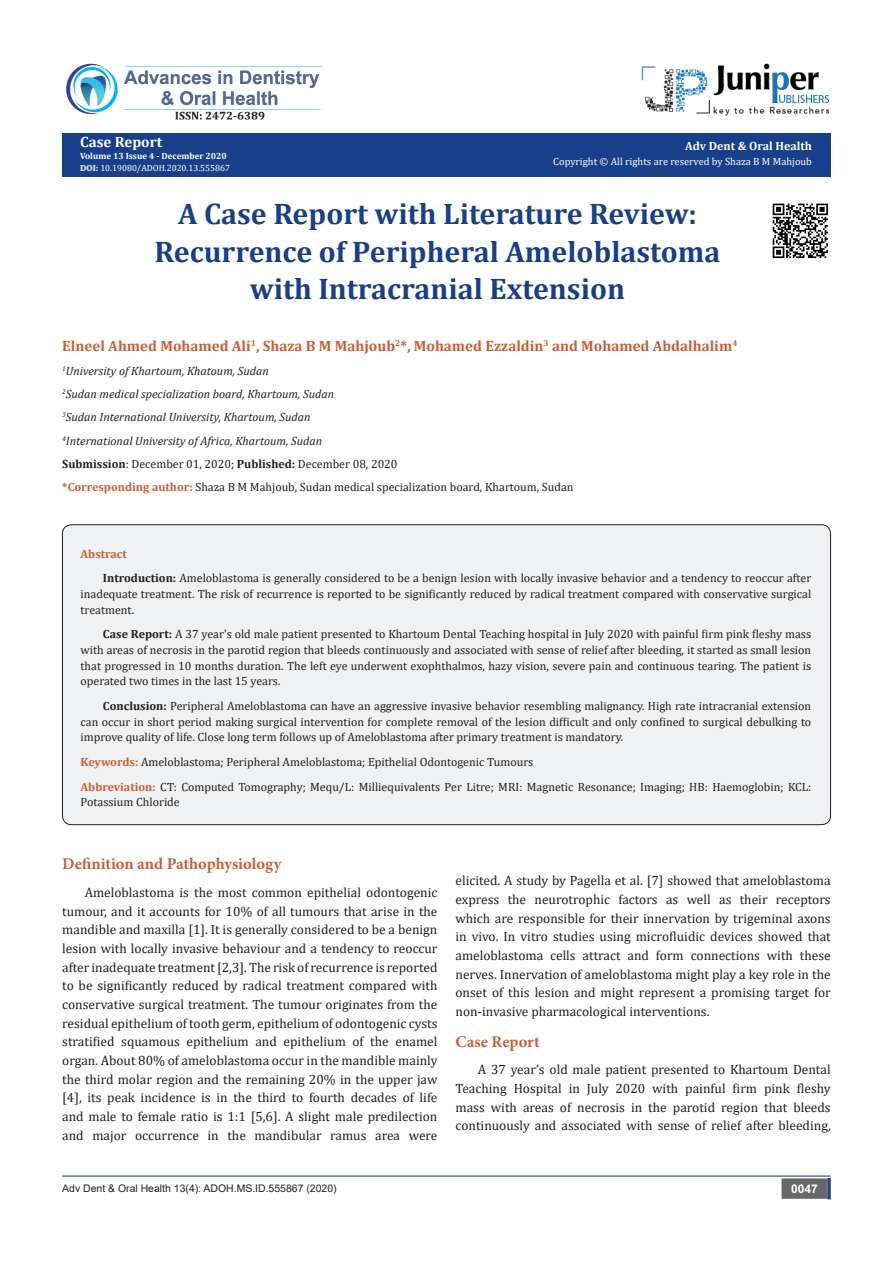
<style>
.page{position:relative;width:893px;height:1263px;background:#fff}
.page>*{position:absolute;margin:0;border:0;box-sizing:border-box;transform-origin:0 0}
.t1{font:700 29.85px/37.3px "Cambria";color:#183f89;text-align:center}
.t2{font:700 16.5px "Minion Pro";color:#ca5f37}
.t3{font:700 15px "Cambria";color:#ca5f37}
.t4{font:700 15px "Cambria";color:#fffefc}
.t5{font:13.5px/18.8px "Cambria";color:#231f20;text-align:justify}
.t6{font:12px/15.8px "Cambria";color:#231f20;text-align:justify}
.t7{font:italic 12px "Cambria";color:#231f20}
.t8{font:700 12px "Cambria";color:#fffefc}
.t9{font:700 12px "Cambria";color:#ca5f37}
.t10{font:700 12px "Arial";color:#fff}
.t11{font:10.5px "Arial";color:#231f20}
.t12{font:10.5px "Cambria";color:#fffefc}
.t13{font:9px "Cambria";color:#fff}
.t14{font:700 9px "Cambria";color:#fffefc}
.s1{font-weight:700;color:#fffefc}
.s2{font-weight:700}
.s3{font-weight:700;color:#ca5f37}
</style>
<div class="page">
<div style="left:62px;top:133px;width:769px;height:43px;background:#183f89"></div>
<hr style="left:62px;top:1175px;width:769px;height:1px;background:#253f8e">
<div style="left:782px;top:1179px;width:45px;height:19px;background:#68676a"></div>
<div style="left:781px;top:1178px;width:46px;height:21px;border:2px solid #68676a"></div>
<svg style="left:827px;top:1178px;width:4px;height:21px"></svg>
<img style="left:66px;top:63px;width:256px;height:57px">
<img style="left:641px;top:63px;width:189px;height:53px">
<div style="left:62px;top:525px;width:768px;height:300px;background:#f0f1f2;border-radius:9px"></div>
<img style="left:772px;top:203px;width:56px;height:56px">
<p class="t4" style="left:80px;top:131px;width:83px">Case Report</p>
<p class="t14" style="left:80px;top:149px;width:148px">Volume 13 Issue 4 - December 2020</p>
<p class="t13" style="left:80px;top:163px;width:151px"><span class="s1">D</span><span class="s2">OI:</span> 10.19080/ADOH.2020.13.555867</p>
<p class="t8" style="left:685px;top:137px;width:128px">Adv Dent &amp; Oral Health</p>
<p class="t12" style="left:553px;top:156px;width:260px">Copyright © All rights are reserved by Shaza B M Mahjoub</p>
<p class="t1" style="left:155px;top:194px;width:567px">A Case Report with Literature Review:<br>Recurrence of Peripheral Ameloblastoma with Intracranial Extension</p>
<p class="t3" style="left:62px;top:336px;width:677px">Elneel Ahmed Mohamed Ali<sup>1</sup>, Shaza B M Mahjoub<sup>2</sup>*, Mohamed Ezzaldin<sup>3</sup> and Mohamed Abdalhalim<sup>4</sup></p>
<p class="t7" style="left:62px;top:362px;width:208px"><sup>1</sup>University of Khartoum, Khatoum, Sudan</p>
<p class="t7" style="left:62px;top:385px;width:273px"><sup>2</sup>Sudan medical specialization board, Khartoum, Sudan</p>
<p class="t7" style="left:62px;top:409px;width:250px"><sup>3</sup>Sudan International University, Khartoum, Sudan</p>
<p class="t7" style="left:62px;top:432px;width:261px"><sup>4</sup>International University of Africa, Khartoum, Sudan</p>
<p class="t6" style="left:62px;top:456px;width:337px"><span class="s2">Submission</span>: December 01, 2020; <span class="s2">Published:</span> December 08, 2020</p>
<p class="t6" style="left:62px;top:479px;width:513px"><span class="s3">*Corresponding author:</span> Shaza B M Mahjoub, Sudan medical specialization board, Khartoum, Sudan</p>
<p class="t9" style="left:81px;top:545px;width:48px">Abstract</p>
<p class="t6" style="left:81px;top:570px;width:732px;text-indent:22px"><span class="s2">Introduction:</span> Ameloblastoma is generally considered to be a benign lesion with locally invasive behavior and a tendency to reoccur after inadequate treatment. The risk of recurrence is reported to be significantly reduced by radical treatment compared with conservative surgical treatment.</p>
<p class="t6" style="left:81px;top:626px;width:732px;text-indent:22px"><span class="s2">Case Report:</span> A 37 year’s old male patient presented to Khartoum Dental Teaching hospital in July 2020 with painful firm pink fleshy mass with areas of necrosis in the parotid region that bleeds continuously and associated with sense of relief after bleeding, it started as small lesion that progressed in 10 months duration. The left eye underwent exophthalmos, hazy vision, severe pain and continuous tearing. The patient is operated two times in the last 15 years.</p>
<p class="t6" style="left:81px;top:698px;width:732px;text-indent:22px"><span class="s2">Conclusion:</span> Peripheral Ameloblastoma can have an aggressive invasive behavior resembling malignancy. High rate intracranial extension can occur in short period making surgical intervention for complete removal of the lesion difficult and only confined to surgical debulking to improve quality of life. Close long term follows up of Ameloblastoma after primary treatment is mandatory.</p>
<p class="t6" style="left:81px;top:754px;width:454px"><span class="s3">Keywords:</span> Ameloblastoma; Peripheral Ameloblastoma; Epithelial Odontogenic Tumours</p>
<p class="t6" style="left:81px;top:779px;width:732px"><span class="s3">Abbreviation:</span> CT: Computed Tomography; Mequ/L: Milliequivalents Per Litre; MRI: Magnetic Resonance; Imaging; HB: Haemoglobin; KCL:<br>Potassium Chloride</p>
<p class="t2" style="left:62px;top:852px;width:221px">Definition and Pathophysiology</p>
<p class="t5" style="left:62px;top:883px;width:377px;text-indent:22px">Ameloblastoma is the most common epithelial odontogenic tumour, and it accounts for 10% of all tumours that arise in the mandible and maxilla [1]. It is generally considered to be a benign lesion with locally invasive behaviour and a tendency to reoccur after inadequate treatment [2,3]. The risk of recurrence is reported to be significantly reduced by radical treatment compared with conservative surgical treatment. The tumour originates from the residual epithelium of tooth germ, epithelium of odontogenic cysts stratified squamous epithelium and epithelium of the enamel organ. About 80% of ameloblastoma occur in the mandible mainly the third molar region and the remaining 20% in the upper jaw [4], its peak incidence is in the third to fourth decades of life and male to female ratio is 1:1 [5,6]. A slight male predilection and major occurrence in the mandibular ramus area were</p>
<p class="t5" style="left:455px;top:871px;width:377px">elicited. A study by Pagella et al. [7] showed that ameloblastoma express the neurotrophic factors as well as their receptors which are responsible for their innervation by trigeminal axons in vivo. In vitro studies using microfluidic devices showed that ameloblastoma cells attract and form connections with these nerves. Innervation of ameloblastoma might play a key role in the onset of this lesion and might represent a promising target for non-invasive pharmacological interventions.</p>
<p class="t2" style="left:455px;top:1030px;width:86px">Case Report</p>
<p class="t5" style="left:455px;top:1060px;width:377px;text-indent:22px">A 37 year’s old male patient presented to Khartoum Dental Teaching Hospital in July 2020 with painful firm pink fleshy mass with areas of necrosis in the parotid region that bleeds continuously and associated with sense of relief after bleeding,</p>
<p class="t11" style="left:62px;top:1181px;width:276px">Adv Dent &amp; Oral Health 13(4): ADOH.MS.ID.555867 (2020)</p>
<p class="t10" style="left:791px;top:1180px;width:28px">0047</p>
</div>
